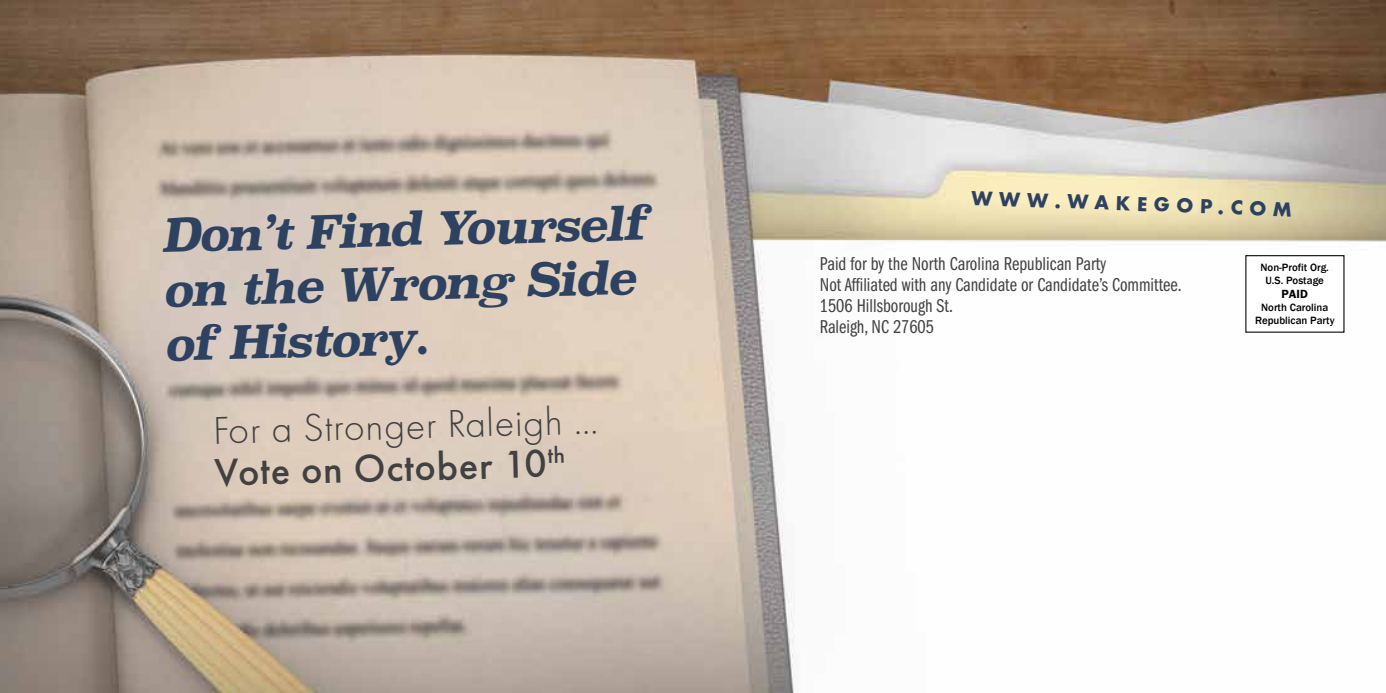
<style>
.page{position:relative;width:1386px;height:693px;background:#fff}
.page>*{position:absolute;margin:0;border:0;box-sizing:border-box;transform-origin:0 0}
.t1{font:italic 700 45.5px/54.6px "Superclarendon";color:#2d4260}
.t2{font:300 40.25px "Futura PT";color:#414042}
.t3{font:500 40.25px "Futura PT";color:#414042}
.t4{font:700 21px "Futura PT";color:#2d4260}
.t5{font:19.25px/21px "Franklin Gothic Book Cmpr";color:#414042}
.t6{font:600 11.9px "Franklin Gothic";color:#000}
.t7{font:500 10.85px/13.1px "Franklin Gothic";color:#000;text-align:center}
</style>
<div class="page">
<img style="left:0;top:0;width:1386px;height:693px">
<div style="left:1246px;top:256px;width:98px;height:76px;background:#fff"></div>
<svg style="left:548px;top:446px;width:16px;height:17px"></svg>
<h1 class="t1" style="left:161px;top:207px;width:487px;rotate:-1deg">Don’t Find Yourself on the Wrong Side of History.</h1>
<h2 class="t2" style="left:212px;top:409px;width:386px;rotate:-2deg">For a Stronger Raleigh …</h2>
<h2 class="t3" style="left:213px;top:449px;width:334px;rotate:-2deg">Vote on October 10</h2>
<p class="t4" style="left:972px;top:184px;width:322px;rotate:2deg">WWW.WAKEGOP.COM</p>
<p class="t5" style="left:820px;top:253px;width:363px">Paid for by the North Carolina Republican Party<br>Not Affiliated with any Candidate or Candidate’s Committee.<br>1506 Hillsborough St.<br>Raleigh, NC 27605</p>
<p class="t7" style="left:1261px;top:261px;width:70px">Non-Profit Org.<br>U.S. Postage</p>
<p class="t6" style="left:1281px;top:287px;width:28px">PAID</p>
<p class="t7" style="left:1255px;top:301px;width:81px">North Carolina<br>Republican Party</p>
</div>
